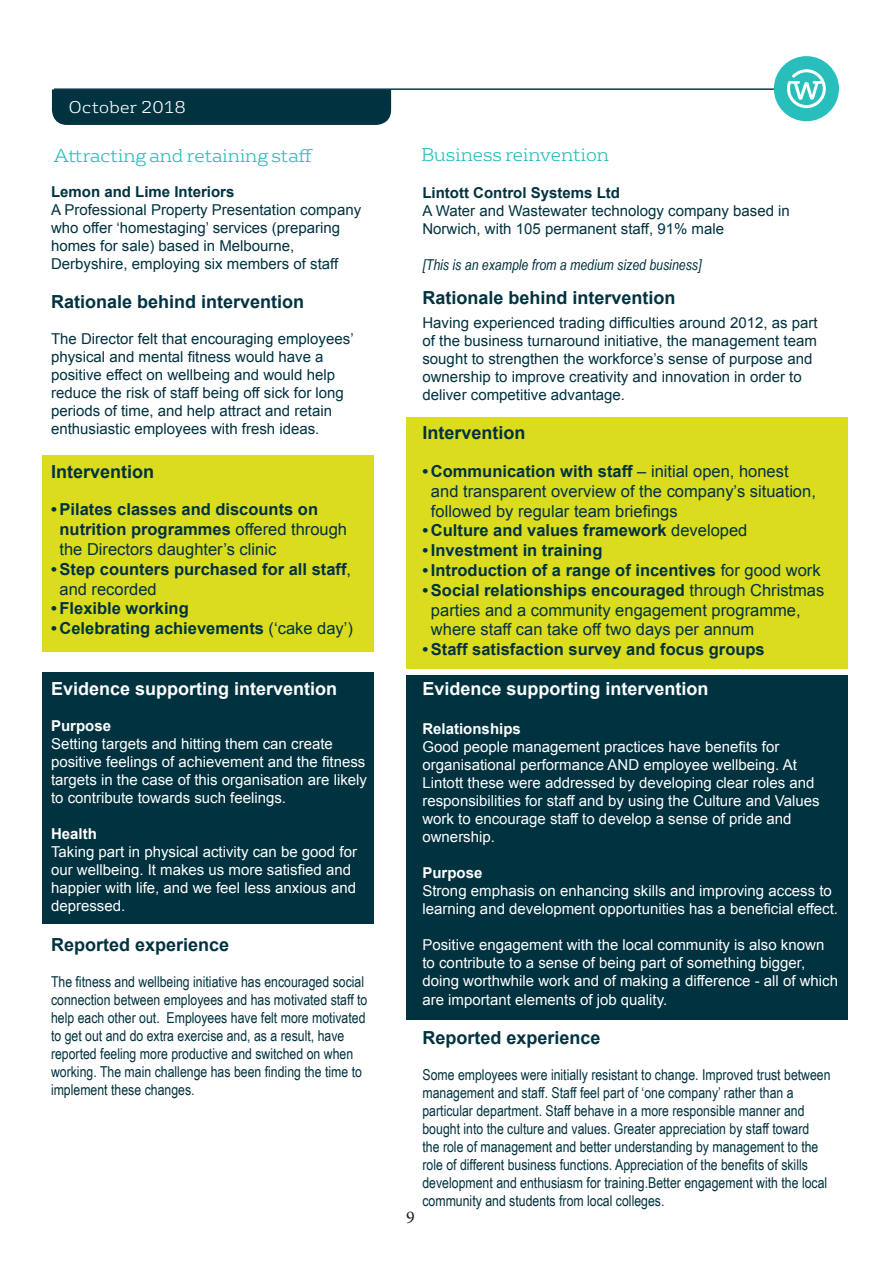
<style>
.page{position:relative;width:893px;height:1263px;background:#fff}
.page>*{position:absolute;margin:0;border:0;box-sizing:border-box;transform-origin:0 0}
.t1{font:700 18px "Arial";color:#003240}
.t2{font:700 18px "Arial";color:#fff}
.t3{font:300 18px "FS Rufus";color:#28bebb}
.t4{font:18px "Minion Pro";color:#231f20}
.t5{font:700 16.5px/19.8px "Arial";color:#003240}
.t6{font:16.5px/19.8px "Arial";color:#003240}
.t7{font:300 16.5px "FS Rufus";letter-spacing:.02em;color:#fff}
.t8{font:15px/18px "Arial";color:#fff}
.t9{font:15px/18px "Arial Narrow";color:#003240}
.t10{font:15px/18px "Arial";color:#003240}
.t11{font:700 15px "Arial";color:#003240}
.t12{font:italic 15px "Arial Narrow";color:#003240}
.t13{font:700 15px "Arial";color:#fff}
.s1{font-weight:400}
.s2{font-weight:700}
</style>
<div class="page">
<hr style="left:54px;top:88px;width:721px;height:2px;background:#003240">
<div style="left:774px;top:56px;width:65px;height:65px;background:#28bebb;border-radius:50%"></div>
<svg style="left:787px;top:69px;width:39px;height:39px"></svg>
<div style="left:52px;top:89px;width:339px;height:36px;background:#003240"></div>
<div style="left:406px;top:675px;width:442px;height:345px;background:#003240"></div>
<div style="left:43px;top:672px;width:331px;height:252px;background:#003240"></div>
<div style="left:43px;top:455px;width:331px;height:196px;background:#dcdc1e"></div>
<div style="left:406px;top:417px;width:442px;height:251px;background:#dcdc1e"></div>
<p class="t7" style="left:69px;top:94px;width:119px">October 2018</p>
<p class="t3" style="left:53px;top:141px;width:261px">Attracting and retaining staff</p>
<p class="t11" style="left:51px;top:181px;width:185px">Lemon and Lime Interiors</p>
<p class="t10" style="left:51px;top:200px;width:312px">A Professional Property Presentation company who offer ‘homestaging’ services (preparing homes for sale) based in Melbourne, Derbyshire, employing six members of staff</p>
<p class="t1" style="left:51px;top:289px;width:255px">Rationale behind intervention</p>
<p class="t10" style="left:51px;top:330px;width:304px">The Director felt that encouraging employees’ physical and mental fitness would have a positive effect on wellbeing and would help reduce the risk of staff being off sick for long periods of time, and help attract and retain enthusiastic employees with fresh ideas.</p>
<p class="t1" style="left:51px;top:459px;width:105px">Intervention</p>
<p class="t5" style="left:60px;top:500px;width:289px;text-indent:-9px">• Pilates classes and discounts on nutrition programmes <span class="s1">offered through the Directors daughter’s clinic</span></p>
<p class="t5" style="left:60px;top:559px;width:293px;text-indent:-9px">• Step counters purchased for all staff<span class="s1">, and recorded</span></p>
<p class="t5" style="left:51px;top:599px;width:139px">• Flexible working</p>
<p class="t5" style="left:51px;top:619px;width:303px">• Celebrating achievements <span class="s1">(‘cake day’)</span></p>
<p class="t2" style="left:51px;top:676px;width:288px">Evidence supporting intervention</p>
<p class="t13" style="left:51px;top:716px;width:62px">Purpose</p>
<p class="t8" style="left:51px;top:735px;width:317px">Setting targets and hitting them can create positive feelings of achievement and the fitness targets in the case of this organisation are likely to contribute towards such feelings.</p>
<p class="t13" style="left:51px;top:824px;width:47px">Health</p>
<p class="t8" style="left:51px;top:843px;width:307px">Taking part in physical activity can be good for our wellbeing. It makes us more satisfied and happier with life, and we feel less anxious and depressed.</p>
<p class="t1" style="left:51px;top:932px;width:180px">Reported experience</p>
<p class="t9" style="left:51px;top:972px;width:318px">The fitness and wellbeing initiative has encouraged social connection between employees and has motivated staff to help each other out. Employees have felt more motivated to get out and do extra exercise and, as a result, have reported feeling more productive and switched on when working. The main challenge has been finding the time to implement these changes.</p>
<p class="t3" style="left:421px;top:140px;width:189px">Business reinvention</p>
<p class="t4" style="left:406px;top:1205px;width:10px">9</p>
<p class="t11" style="left:422px;top:182px;width:199px">Lintott Control Systems Ltd</p>
<p class="t10" style="left:422px;top:202px;width:369px">A Water and Wastewater technology company based in<br>Norwich, with 105 permanent staff, 91% male</p>
<p class="t12" style="left:422px;top:254px;width:280px">[This is an example from a medium sized business]</p>
<p class="t1" style="left:422px;top:285px;width:255px">Rationale behind intervention</p>
<p class="t10" style="left:422px;top:313px;width:397px">Having experienced trading difficulties around 2012, as part of the business turnaround initiative, the management team sought to strengthen the workforce’s sense of purpose and ownership to improve creativity and innovation in order to deliver competitive advantage.</p>
<p class="t1" style="left:422px;top:420px;width:105px">Intervention</p>
<p class="t6" style="left:431px;top:461px;width:386px;text-indent:-9px"><span class="s2">• Communication with staff</span> – initial open, honest and transparent overview of the company’s situation, followed by regular team briefings</p>
<p class="t5" style="left:422px;top:521px;width:326px">• Culture and values framework <span class="s1">developed</span></p>
<p class="t5" style="left:422px;top:541px;width:181px">• Investment in training</p>
<p class="t5" style="left:422px;top:560px;width:400px">• Introduction of a range of incentives <span class="s1">for good work</span></p>
<p class="t6" style="left:431px;top:580px;width:395px;text-indent:-9px"><span class="s2">• Social relationships encouraged</span> through Christmas parties and a community engagement programme, where staff can take off two days per annum</p>
<p class="t5" style="left:422px;top:640px;width:344px">• Staff satisfaction survey and focus groups</p>
<p class="t2" style="left:422px;top:676px;width:288px">Evidence supporting intervention</p>
<p class="t13" style="left:422px;top:719px;width:100px">Relationships</p>
<p class="t8" style="left:422px;top:738px;width:399px">Good people management practices have benefits for organisational performance AND employee wellbeing. At Lintott these were addressed by developing clear roles and responsibilities for staff and by using the Culture and Values work to encourage staff to develop a sense of pride and ownership.</p>
<p class="t13" style="left:422px;top:863px;width:62px">Purpose</p>
<p class="t8" style="left:422px;top:882px;width:417px">Strong emphasis on enhancing skills and improving access to learning and development opportunities has a beneficial effect.</p>
<p class="t8" style="left:422px;top:936px;width:417px">Positive engagement with the local community is also known to contribute to a sense of being part of something bigger, doing worthwhile work and of making a difference - all of which are important elements of job quality.</p>
<p class="t1" style="left:422px;top:1025px;width:180px">Reported experience</p>
<p class="t9" style="left:422px;top:1065px;width:410px">Some employees were initially resistant to change. Improved trust between management and staff. Staff feel part of ‘one company’ rather than a particular department. Staff behave in a more responsible manner and bought into the culture and values. Greater appreciation by staff toward<br>the role of management and better understanding by management to the role of different business functions. Appreciation of the benefits of skills development and enthusiasm for training.Better engagement with the local community and students from local colleges.</p>
</div>
